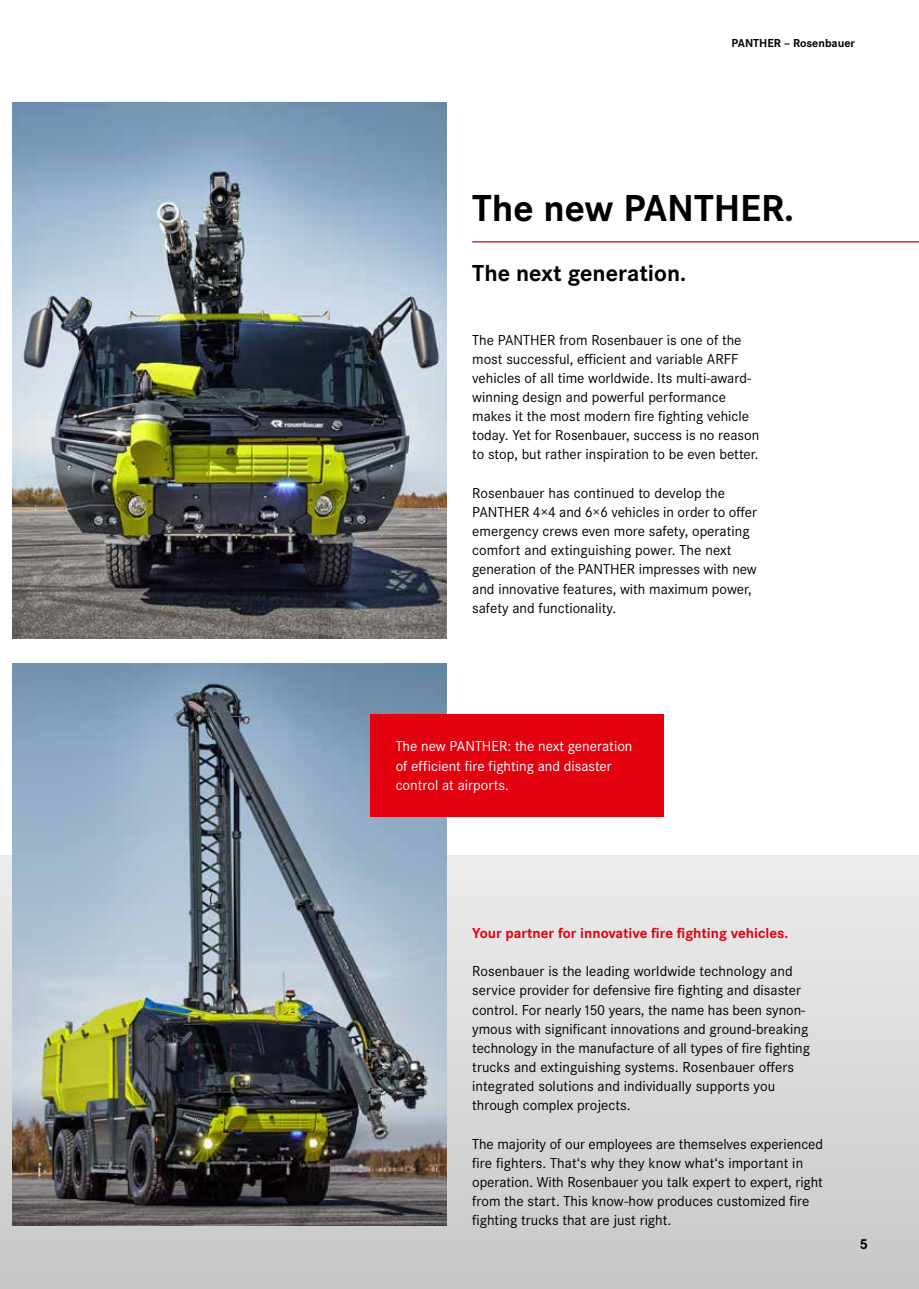
<style>
.page{position:relative;width:919px;height:1289px;background:#fff}
.page>*{position:absolute;margin:0;border:0;box-sizing:border-box;transform-origin:0 0}
.t1{font:700 39px "Corporate S";color:#000}
.t2{font:700 24px "Corporate S";color:#000}
.t3{font:15px/19.2px "Corporate S";color:#000}
.t4{font:15px/19.2px "Corporate S";color:#fff}
.t5{font:700 15px "Corporate S";color:#e3000f}
.t6{font:700 15px "Corporate S";color:#000}
.t7{font:700 12px "Corporate S";color:#000}
</style>
<div class="page">
<div style="left:0;top:855px;width:918px;height:433px;background:linear-gradient(to bottom,#eceded,#c6c6c7)"></div>
<img style="left:13px;top:102px;width:433px;height:536px">
<img style="left:13px;top:663px;width:433px;height:562px">
<hr style="left:472px;top:241px;width:446px;height:1px;background:#e3000f">
<div style="left:370px;top:714px;width:293px;height:102px;background:#e3000f"></div>
<p class="t7" style="left:731px;top:36px;width:125px">PANTHER – Rosenbauer</p>
<h1 class="t1" style="left:472px;top:185px;width:323px">The new PANTHER.</h1>
<h2 class="t2" style="left:472px;top:259px;width:215px">The next generation.</h2>
<p class="t3" style="left:472px;top:330px;width:288px">The PANTHER from Rosenbauer is one of the most successful, efficient and variable ARFF vehicles of all time worldwide. Its multi-award&shy;winning design and powerful performance makes it the most modern fire fighting vehicle today. Yet for Rosenbauer, success is no reason to stop, but rather inspiration to be even better.</p>
<p class="t3" style="left:472px;top:483px;width:286px">Rosenbauer has continued to develop the PANTHER 4×4 and 6×6 vehicles in order to offer emergency crews even more safety, operating comfort and extinguishing power. The next generation of the PANTHER impresses with new and innovative features, with maximum power, safety and functionality.</p>
<p class="t4" style="left:395px;top:737px;width:238px">The new PANTHER: the next generation of efficient fire fighting and disaster control at airports.</p>
<p class="t5" style="left:472px;top:924px;width:317px">Your partner for innovative fire fighting vehicles.</p>
<p class="t3" style="left:472px;top:961px;width:339px">Rosenbauer is the leading worldwide technology and service provider for defensive fire fighting and disaster control. For nearly 150 years, the name has been synon&shy;ymous with significant innovations and ground-breaking technology in the manufacture of all types of fire fighting trucks and extinguishing systems. Rosenbauer offers integrated solutions and individually supports you through complex projects.</p>
<p class="t3" style="left:472px;top:1134px;width:352px">The majority of our employees are themselves experienced fire fighters. That‘s why they know what‘s important in operation. With Rosenbauer you talk expert to expert, right from the start. This know-how produces customized fire fighting trucks that are just right.</p>
<p class="t6" style="left:859px;top:1235px;width:10px">5</p>
</div>
